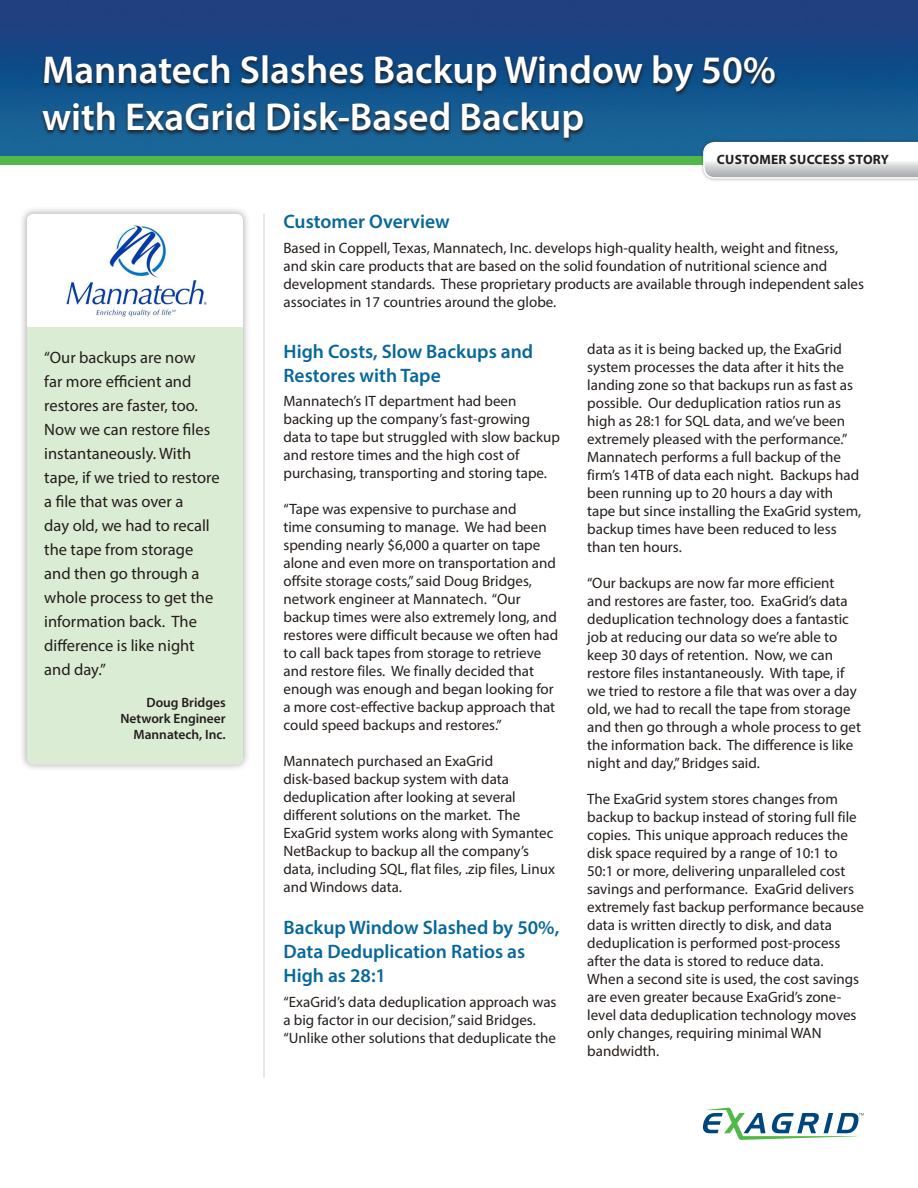
<style>
.page{position:relative;width:918px;height:1188px;background:#fff}
.page>*{position:absolute;margin:0;border:0;box-sizing:border-box;transform-origin:0 0}
.Headline{font:600 39px/46.8px "Myriad Pro";color:#fff}
.Blue_Paragraph_heade{font:600 19.5px/24px "Myriad Pro";color:#086899}
.Customer_Quote{font:16.5px/24px "Myriad Pro";color:#241e1b}
.Body_Copy{font:15px/18px "Myriad Pro";color:#241e1b}
.Quote_Author{font:600 13.5px "Myriad Pro";color:#241e1b}
.t1{font:700 13.5px "Myriad Pro";letter-spacing:.02em;color:#231f20}
</style>
<div class="page">
<img style="left:0;top:0;width:918px;height:156px">
<div style="left:0;top:156px;width:918px;height:8px;background:#51b948"></div>
<div style="left:700px;top:139px;width:218px;height:43px;background:#231f20;opacity:.4"></div>
<svg style="left:703px;top:142px;width:215px;height:37px"></svg>
<svg style="left:702px;top:1107px;width:162px;height:33px"></svg>
<div style="left:19px;top:206px;width:232px;height:566px;background:#231f20;opacity:.4"></div>
<div style="left:27px;top:214px;width:216px;height:550px;background:#fff;border-radius:7px"></div>
<div style="left:27px;top:327px;width:216px;height:437px;background:#dbecd4"></div>
<svg style="left:39px;top:55px;width:739px;height:88px;background:#164b78"></svg>
<hr style="left:264px;top:214px;width:1px;height:864px;background:#d1d2d4">
<img style="left:66px;top:225px;width:141px;height:92px">
<p class="Headline" style="left:42px;top:46px;width:735px">Mannatech Slashes Backup Window by 50% with ExaGrid Disk-Based Backup</p>
<p class="t1" style="left:717px;top:151px;width:174px">CUSTOMER SUCCESS STORY</p>
<p class="Customer_Quote" style="left:44px;top:345px;width:177px">“Our backups are now<br>far more efficient and restores are faster, too.<br>Now we can restore files instantaneously. With tape, if we tried to restore a file that was over a<br>day old, we had to recall the tape from storage and then go through a whole process to get the information back. The difference is like night and day.”</p>
<p class="Quote_Author" style="left:146px;top:694px;width:81px">Doug Bridges</p>
<p class="Quote_Author" style="left:121px;top:710px;width:107px">Network Engineer</p>
<p class="Quote_Author" style="left:134px;top:726px;width:94px">Mannatech, Inc.</p>
<p class="Blue_Paragraph_heade" style="left:284px;top:209px;width:168px">Customer Overview</p>
<p class="Body_Copy" style="left:284px;top:239px;width:582px">Based in Coppell, Texas, Mannatech, Inc. develops high-quality health, weight and fitness, and skin care products that are based on the solid foundation of nutritional science and development standards. These proprietary products are available through independent sales associates in 17 countries around the globe.</p>
<p class="Blue_Paragraph_heade" style="left:284px;top:338px;width:251px">High Costs, Slow Backups and<br>Restores with Tape</p>
<p class="Body_Copy" style="left:284px;top:392px;width:278px">Mannatech’s IT department had been backing up the company’s fast-growing data to tape but struggled with slow backup and restore times and the high cost of purchasing, transporting and storing tape.</p>
<p class="Body_Copy" style="left:284px;top:500px;width:276px">“Tape was expensive to purchase and<br>time consuming to manage. We had been spending nearly $6,000 a quarter on tape alone and even more on transportation and offsite storage costs,” said Doug Bridges, network engineer at Mannatech. “Our backup times were also extremely long, and restores were difficult because we often had to call back tapes from storage to retrieve and restore files. We finally decided that enough was enough and began looking for a more cost-effective backup approach that could speed backups and restores.”</p>
<p class="Body_Copy" style="left:284px;top:752px;width:273px">Mannatech purchased an ExaGrid disk-based backup system with data deduplication after looking at several different solutions on the market. The ExaGrid system works along with Symantec NetBackup to backup all the company’s data, including SQL, flat files, .zip files, Linux and Windows data.</p>
<p class="Blue_Paragraph_heade" style="left:284px;top:915px;width:277px">Backup Window Slashed by 50%,<br>Data Deduplication Ratios as<br>High as 28:1</p>
<p class="Body_Copy" style="left:284px;top:993px;width:275px">“ExaGrid’s data deduplication approach was a big factor in our decision,” said Bridges. “Unlike other solutions that deduplicate the</p>
<p class="Body_Copy" style="left:587px;top:340px;width:267px">data as it is being backed up, the ExaGrid system processes the data after it hits the landing zone so that backups run as fast as possible. Our deduplication ratios run as high as 28:1 for SQL data, and we’ve been extremely pleased with the performance.”</p>
<p class="Body_Copy" style="left:587px;top:448px;width:276px">Mannatech performs a full backup of the firm’s 14TB of data each night. Backups had been running up to 20 hours a day with tape but since installing the ExaGrid system, backup times have been reduced to less than ten hours.</p>
<p class="Body_Copy" style="left:587px;top:574px;width:275px">“Our backups are now far more efficient and restores are faster, too. ExaGrid’s data deduplication technology does a fantastic job at reducing our data so we’re able to keep 30 days of retention. Now, we can restore files instantaneously. With tape, if we tried to restore a file that was over a day old, we had to recall the tape from storage and then go through a whole process to get the information back. The difference is like night and day,” Bridges said.</p>
<p class="Body_Copy" style="left:587px;top:790px;width:278px">The ExaGrid system stores changes from backup to backup instead of storing full file copies. This unique approach reduces the disk space required by a range of 10:1 to 50:1 or more, delivering unparalleled cost savings and performance. ExaGrid delivers extremely fast backup performance because data is written directly to disk, and data deduplication is performed post-process after the data is stored to reduce data.<br>When a second site is used, the cost savings are even greater because ExaGrid’s zone&shy;level data deduplication technology moves only changes, requiring minimal WAN bandwidth.</p>
</div>
